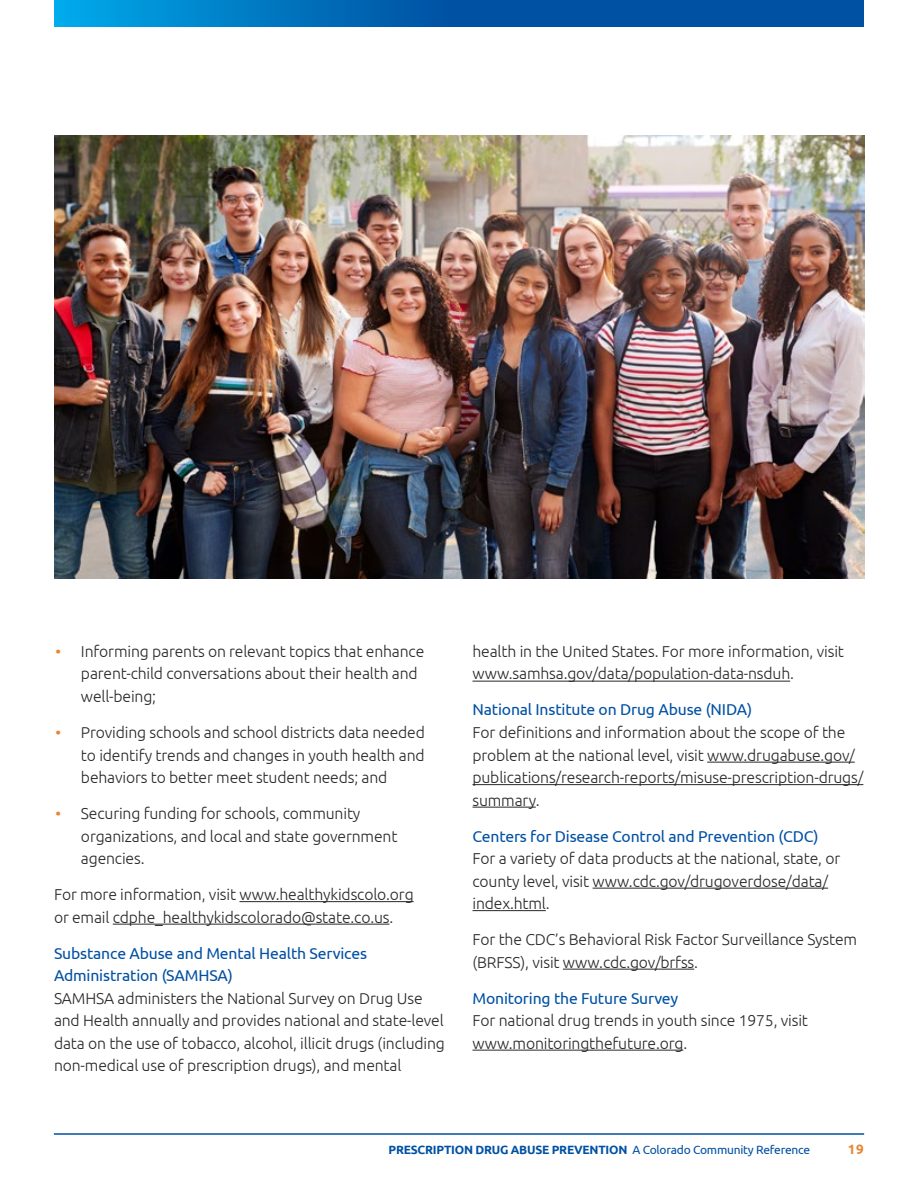
<style>
.page{position:relative;width:918px;height:1188px;background:#fff}
.page>*{position:absolute;margin:0;border:0;box-sizing:border-box;transform-origin:0 0}
.t1{font:300 15.75px/22.5px "Ubuntu";letter-spacing:-.01em;color:#292829}
.t2{font:15.75px/22.5px "Ubuntu";letter-spacing:-.01em;color:#0050a3}
.t3{font:700 13.5px "Ubuntu";color:#ea8532}
.t4{font:700 12px "Ubuntu";letter-spacing:-.02em;color:#0050a3}
.s1{font-weight:400;font-style:italic;color:#ea8532}
.s2{font-weight:400}
</style>
<div class="page">
<svg style="left:54px;top:0;width:810px;height:27px;background:#0066b4"></svg>
<hr style="left:54px;top:1133px;width:810px;height:2px;background:#0050a3">
<hr style="left:239px;top:901px;width:175px;height:1px;background:#292829">
<hr style="left:113px;top:924px;width:276px;height:1px;background:#292829">
<hr style="left:472px;top:681px;width:318px;height:1px;background:#292829">
<hr style="left:707px;top:762px;width:148px;height:1px;background:#292829">
<hr style="left:472px;top:784px;width:391px;height:1px;background:#292829">
<hr style="left:472px;top:807px;width:64px;height:1px;background:#292829">
<hr style="left:593px;top:888px;width:235px;height:1px;background:#292829">
<hr style="left:472px;top:910px;width:74px;height:1px;background:#292829">
<hr style="left:563px;top:969px;width:131px;height:1px;background:#292829">
<hr style="left:472px;top:1050px;width:211px;height:1px;background:#292829">
<img style="left:54px;top:135px;width:810px;height:444px">
<p class="t1" style="left:81px;top:640px;width:345px;text-indent:-27px"><span class="s1">•</span> Informing parents on relevant topics that enhance parent-child conversations about their health and well-being;</p>
<p class="t1" style="left:81px;top:721px;width:345px;text-align:justify;text-indent:-27px"><span class="s1">•</span> Providing schools and school districts data needed to identify trends and changes in youth health and behaviors to better meet student needs; and</p>
<p class="t1" style="left:81px;top:802px;width:318px;text-indent:-27px"><span class="s1">•</span> Securing funding for schools, community organizations, and local and state government agencies.</p>
<p class="t1" style="left:54px;top:883px;width:361px">For more information, visit www.healthykidscolo.org or email cdphe_healthykidscolorado@state.co.us.</p>
<p class="t2" style="left:54px;top:941px;width:315px">Substance Abuse and Mental Health Services<br>Administration (SAMHSA)</p>
<p class="t1" style="left:54px;top:986px;width:392px">SAMHSA administers the National Survey on Drug Use and Health annually and provides national and state-level data on the use of tobacco, alcohol, illicit drugs (including non-medical use of prescription drugs), and mental</p>
<p class="t1" style="left:472px;top:640px;width:373px">health in the United States. For more information, visit www.samhsa.gov/data/population-data-nsduh.</p>
<p class="t2" style="left:472px;top:698px;width:281px">National Institute on Drug Abuse (NIDA)</p>
<p class="t1" style="left:472px;top:721px;width:392px">For definitions and information about the scope of the problem at the national level, visit www.drugabuse.gov/ publications/research-reports/misuse-prescription-drugs/ summary.</p>
<p class="t2" style="left:472px;top:824px;width:347px">Centers for Disease Control and Prevention (CDC)</p>
<p class="t1" style="left:472px;top:847px;width:369px">For a variety of data products at the national, state, or county level, visit www.cdc.gov/drugoverdose/data/ index.html.</p>
<p class="t1" style="left:472px;top:928px;width:386px">For the CDC’s Behavioral Risk Factor Surveillance System (BRFSS), visit www.cdc.gov/brfss.</p>
<p class="t2" style="left:472px;top:986px;width:207px">Monitoring the Future Survey</p>
<p class="t1" style="left:472px;top:1009px;width:337px">For national drug trends in youth since 1975, visit www.monitoringthefuture.org.</p>
<p class="t4" style="left:389px;top:1142px;width:423px">PRESCRIPTION DRUG ABUSE PREVENTION <span class="s2">A Colorado Community Reference</span></p>
<p class="t3" style="left:848px;top:1141px;width:17px">19</p>
</div>
